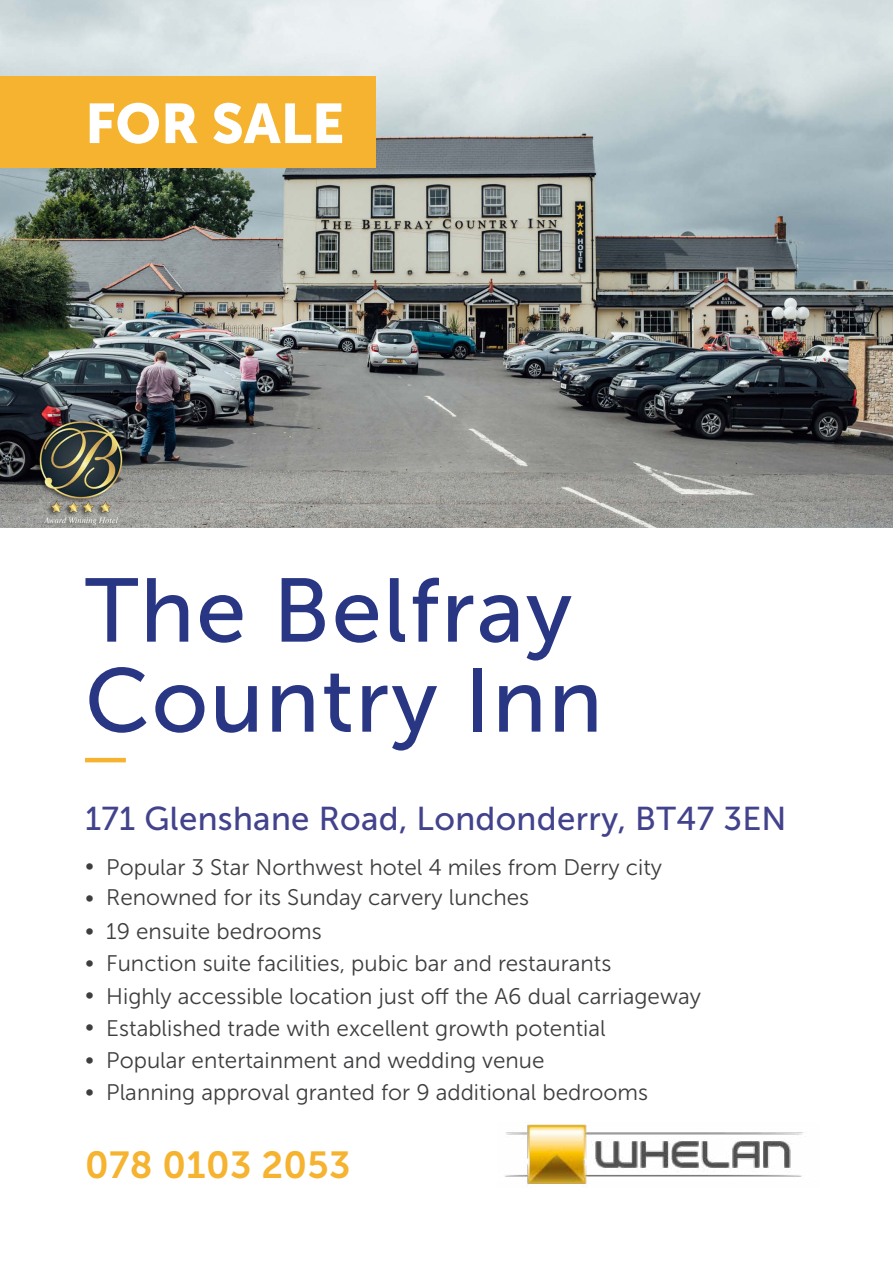
<style>
.page{position:relative;width:893px;height:1263px;background:#fff}
.page>*{position:absolute;margin:0;border:0;box-sizing:border-box;transform-origin:0 0}
.t1{font:90px/90px "Museo Sans 500";letter-spacing:.02em;color:#283684}
.t2{font:55.5px "Museo Sans 900";color:#fff}
.t3{font:37.5px "Museo Sans 700";letter-spacing:.01em;color:#f5b330}
.t4{font:33px "Museo Sans 500";letter-spacing:.01em;color:#42438c}
.t5{font:22.5px "Museo Sans 300";color:#3e3d40}
</style>
<div class="page">
<img style="left:0;top:0;width:893px;height:527px">
<img style="left:505px;top:1124px;width:298px;height:61px">
<div style="left:0;top:77px;width:375px;height:91px;background:#f5b330"></div>
<hr style="left:85px;top:758px;width:41px;height:4px;background:#f5b330">
<p class="t2" style="left:85px;top:92px;width:261px">FOR SALE</p>
<p class="t1" style="left:85px;top:566px;width:519px">The Belfray<br>Country Inn</p>
<p class="t4" style="left:85px;top:800px;width:703px">171 Glenshane Road, Londonderry, BT47 3EN</p>
<p class="t5" style="left:85px;top:855px;width:579px">• Popular 3 Star Northwest hotel 4 miles from Derry city</p>
<p class="t5" style="left:85px;top:885px;width:446px">• Renowned for its Sunday carvery lunches</p>
<p class="t5" style="left:85px;top:919px;width:238px">• 19 ensuite bedrooms</p>
<p class="t5" style="left:85px;top:951px;width:528px">• Function suite facilities, pubic bar and restaurants</p>
<p class="t5" style="left:85px;top:984px;width:617px">• Highly accessible location just off the A6 dual carriageway</p>
<p class="t5" style="left:85px;top:1016px;width:522px">• Established trade with excellent growth potential</p>
<p class="t5" style="left:85px;top:1048px;width:461px">• Popular entertainment and wedding venue</p>
<p class="t5" style="left:85px;top:1080px;width:564px">• Planning approval granted for 9 additional bedrooms</p>
<p class="t3" style="left:85px;top:1144px;width:267px">078 0103 2053</p>
</div>
